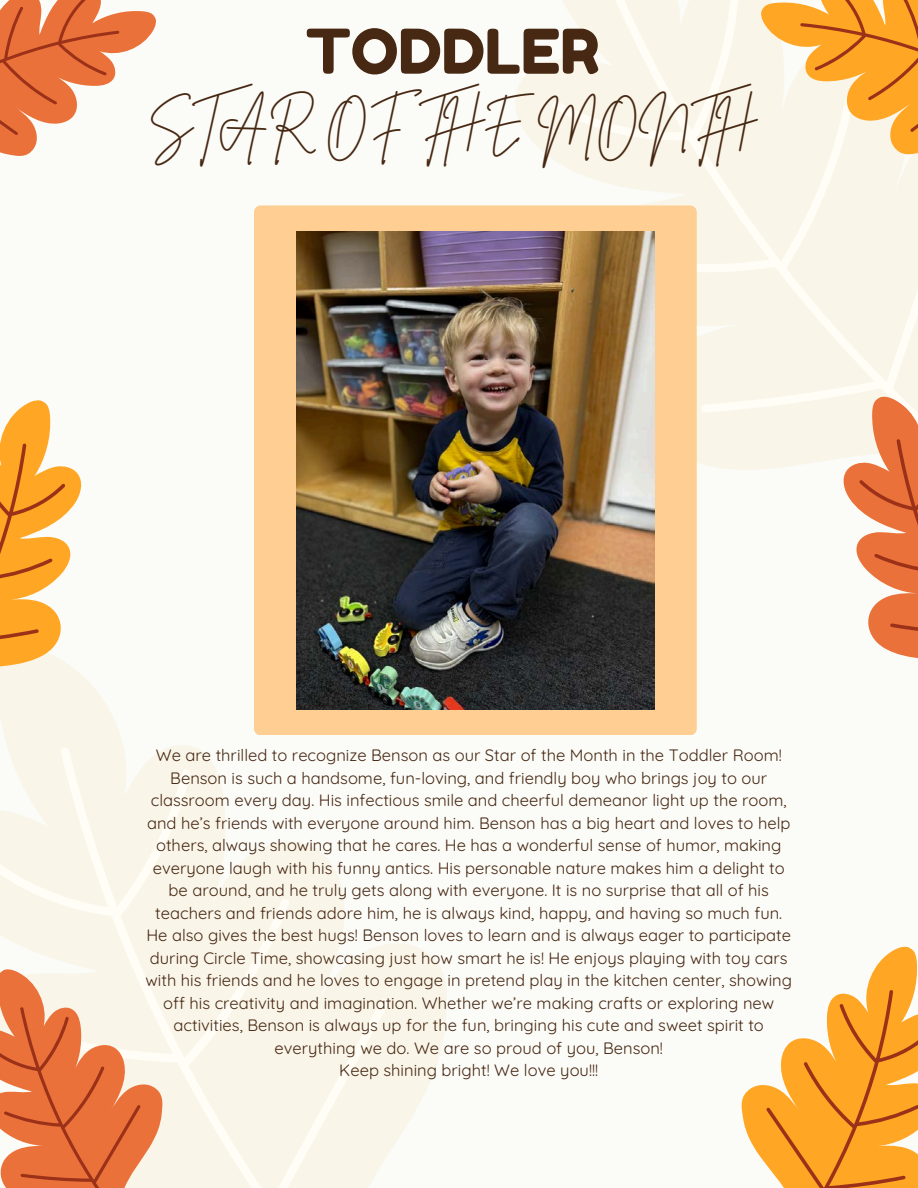
<style>
.page{position:relative;width:918px;height:1188px;background:#fbfbf7}
.page>*{position:absolute;margin:0;border:0;box-sizing:border-box;transform-origin:0 0}
.t1{font:61.5px "Fredoka One";color:#472813}
.t2{font:46.5px "Brittany Signature";color:#472813}
.t3{font:16.5px/22.5px "Quicksand";color:#472813;text-align:center}
</style>
<div class="page">
<svg style="left:515px;top:0;width:403px;height:470px;fill:#f9f5e9"></svg>
<svg style="left:0;top:739px;width:447px;height:449px;fill:#f9f5e9"></svg>
<svg style="left:0;top:937px;width:202px;height:251px;fill:#f9f5e9"></svg>
<svg style="left:0;top:986px;width:200px;height:202px"></svg>
<div style="left:254px;top:205px;width:443px;height:530px;background:#fece93"></div>
<svg style="left:875px;top:946px;width:42px;height:22px"></svg>
<svg style="left:741px;top:968px;width:177px;height:220px;fill:#ffa624"></svg>
<svg style="left:0;top:0;width:156px;height:156px"></svg>
<svg style="left:733px;top:0;width:185px;height:189px"></svg>
<svg style="left:756px;top:363px;width:162px;height:107px;fill:#f9f5e9"></svg>
<svg style="left:805px;top:416px;width:113px;height:242px"></svg>
<svg style="left:8px;top:400px;width:43px;height:22px"></svg>
<svg style="left:0;top:422px;width:121px;height:317px"></svg>
<img style="left:296px;top:231px;width:359px;height:478px">
<p class="t1" style="left:306px;top:14px;width:295px">TODDLER</p>
<p class="t2" style="left:149px;top:94px;width:609px">STAR OF THE MONTH</p>
<p class="t3" style="left:146px;top:744px;width:648px">We are thrilled to recognize Benson as our Star of the Month in the Toddler Room!<br>Benson is such a handsome, fun-loving, and friendly boy who brings joy to our classroom every day. His infectious smile and cheerful demeanor light up the room, and he’s friends with everyone around him. Benson has a big heart and loves to help others, always showing that he cares. He has a wonderful sense of humor, making everyone laugh with his funny antics. His personable nature makes him a delight to be around, and he truly gets along with everyone. It is no surprise that all of his teachers and friends adore him, he is always kind, happy, and having so much fun.<br>He also gives the best hugs! Benson loves to learn and is always eager to participate during Circle Time, showcasing just how smart he is! He enjoys playing with toy cars with his friends and he loves to engage in pretend play in the kitchen center, showing off his creativity and imagination. Whether we’re making crafts or exploring new activities, Benson is always up for the fun, bringing his cute and sweet spirit to everything we do. We are so proud of you, Benson!<br>Keep shining bright! We love you!!!</p>
</div>
